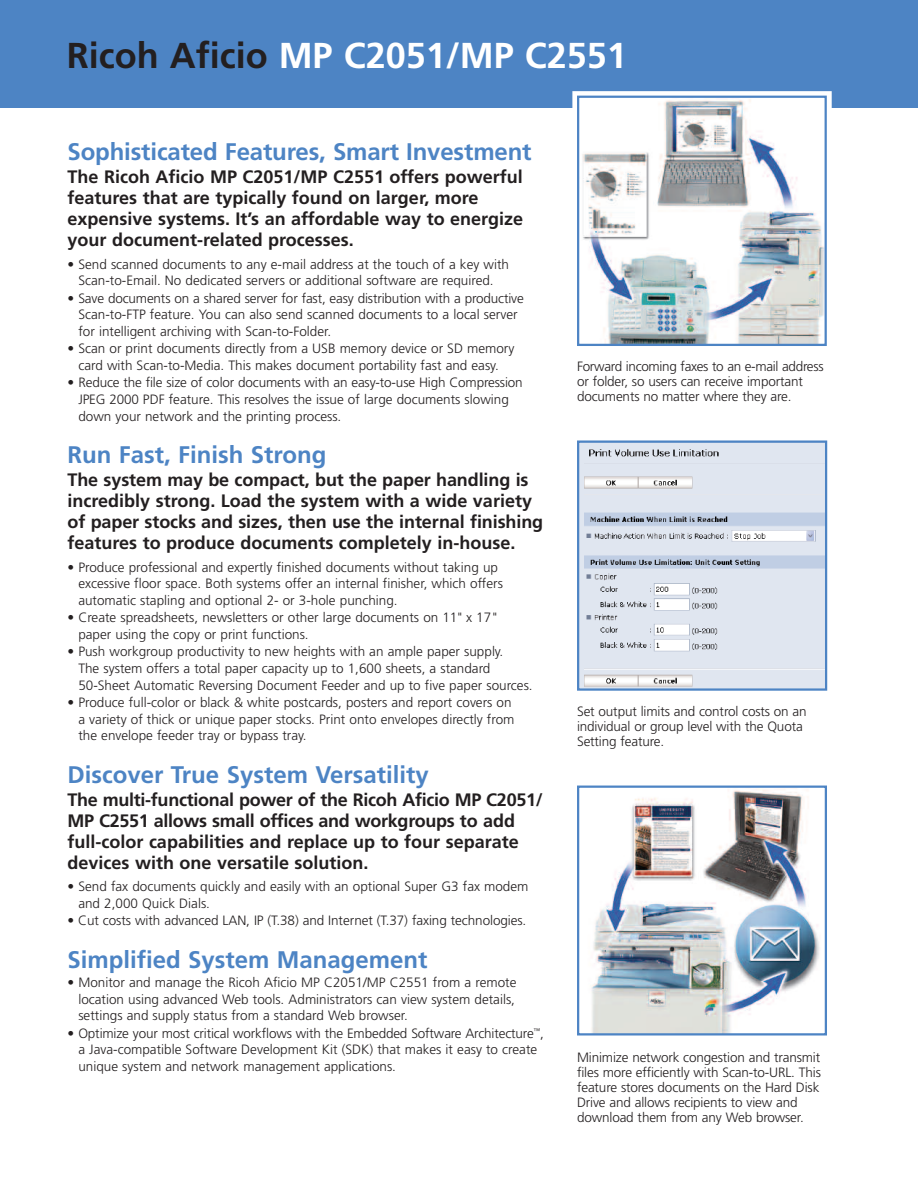
<style>
.page{position:relative;width:918px;height:1188px;background:#fff}
.page>*{position:absolute;margin:0;border:0;box-sizing:border-box;transform-origin:0 0}
.t1{font:700 36px "Frutiger";color:#fff}
.t2{font:700 24px "Frutiger";color:#4d84c4}
.t3{font:700 18px/21px "Frutiger";color:#231f20}
.t4{font:300 13.5px/16.8px "Frutiger";color:#231f20}
.s1{color:#231f20}
</style>
<div class="page">
<div style="left:0;top:0;width:918px;height:108px;background:#4d84c4"></div>
<div style="left:572px;top:91px;width:260px;height:259px;border:4px solid #fff"></div>
<img style="left:580px;top:99px;width:244px;height:244px">
<div style="left:577px;top:96px;width:250px;height:250px;border:2px solid #4d84c4"></div>
<img style="left:591px;top:789px;width:229px;height:244px">
<div style="left:577px;top:786px;width:250px;height:250px;border:2px solid #4d84c4"></div>
<img style="left:580px;top:443px;width:244px;height:245px">
<div style="left:577px;top:440px;width:250px;height:251px;border:2px solid #4d84c4"></div>
<h1 class="t1" style="left:67px;top:40px;width:562px"><span class="s1">Ricoh Aficio</span> MP C2051/MP C2551</h1>
<h2 class="t2" style="left:68px;top:142px;width:466px">Sophisticated Features, Smart Investment</h2>
<h3 class="t3" style="left:68px;top:167px;width:457px">The Ricoh Aficio MP C2051/MP C2551 offers powerful features that are typically found on larger, more expensive systems. It’s an affordable way to energize your document-related processes.</h3>
<p class="t4" style="left:68px;top:256px;width:443px;text-align:center">• Send scanned documents to any e-mail address at the touch of a key with<br>Scan-to-Email. No dedicated servers or additional software are required.</p>
<p class="t4" style="left:78px;top:291px;width:447px;text-indent:-11px">• Save documents on a shared server for fast, easy distribution with a productive<br>Scan-to-FTP feature. You can also send scanned documents to a local server for intelligent archiving with Scan-to-Folder.</p>
<p class="t4" style="left:68px;top:341px;width:448px;text-align:center">• Scan or print documents directly from a USB memory device or SD memory card with Scan-to-Media. This makes document portability fast and easy.</p>
<p class="t4" style="left:78px;top:375px;width:446px;text-indent:-11px">• Reduce the file size of color documents with an easy-to-use High Compression<br>JPEG 2000 PDF feature. This resolves the issue of large documents slowing down your network and the printing process.</p>
<h2 class="t2" style="left:68px;top:445px;width:260px">Run Fast, Finish Strong</h2>
<h3 class="t3" style="left:68px;top:471px;width:477px">The system may be compact, but the paper handling is incredibly strong. Load the system with a wide variety of paper stocks and sizes, then use the internal finishing features to produce documents completely in-house.</h3>
<p class="t4" style="left:78px;top:560px;width:426px;text-indent:-11px">• Produce professional and expertly finished documents without taking up excessive floor space. Both systems offer an internal finisher, which offers automatic stapling and optional 2- or 3-hole punching.</p>
<p class="t4" style="left:78px;top:610px;width:422px;text-indent:-11px">• Create spreadsheets, newsletters or other large documents on 11" x 17" paper using the copy or print functions.</p>
<p class="t4" style="left:78px;top:644px;width:456px;text-indent:-11px">• Push workgroup productivity to new heights with an ample paper supply.<br>The system offers a total paper capacity up to 1,600 sheets, a standard<br>50-Sheet Automatic Reversing Document Feeder and up to five paper sources.</p>
<p class="t4" style="left:78px;top:695px;width:438px;text-indent:-11px">• Produce full-color or black &amp; white postcards, posters and report covers on a variety of thick or unique paper stocks. Print onto envelopes directly from the envelope feeder tray or bypass tray.</p>
<h2 class="t2" style="left:68px;top:765px;width:363px">Discover True System Versatility</h2>
<h3 class="t3" style="left:68px;top:790px;width:477px">The multi-functional power of the Ricoh Aficio MP C2051/ MP C2551 allows small offices and workgroups to add full-color capabilities and replace up to four separate devices with one versatile solution.</h3>
<p class="t4" style="left:78px;top:879px;width:452px;text-indent:-11px">• Send fax documents quickly and easily with an optional Super G3 fax modem and 2,000 Quick Dials.</p>
<p class="t4" style="left:68px;top:913px;width:460px">• Cut costs with advanced LAN, IP (T.38) and Internet (T.37) faxing technologies.</p>
<h2 class="t2" style="left:68px;top:950px;width:362px">Simplified System Management</h2>
<p class="t4" style="left:78px;top:975px;width:440px;text-align:justify;text-indent:-11px">• Monitor and manage the Ricoh Aficio MP C2051/MP C2551 from a remote location using advanced Web tools. Administrators can view system details, settings and supply status from a standard Web browser.</p>
<p class="t4" style="left:78px;top:1026px;width:467px;text-indent:-11px">• Optimize your most critical workflows with the Embedded Software Architecture<sup>™</sup>, a Java-compatible Software Development Kit (SDK) that makes it easy to create unique system and network management applications.</p>
<p class="t4" style="left:577px;top:360px;width:248px;line-height:15px">Forward incoming faxes to an e-mail address or folder, so users can receive important documents no matter where they are.</p>
<p class="t4" style="left:577px;top:705px;width:231px;line-height:15px">Set output limits and control costs on an individual or group level with the Quota<br>Setting feature.</p>
<p class="t4" style="left:577px;top:1051px;width:245px;line-height:15px">Minimize network congestion and transmit files more efficiently with Scan-to-URL. This feature stores documents on the Hard Disk Drive and allows recipients to view and download them from any Web browser.</p>
</div>
